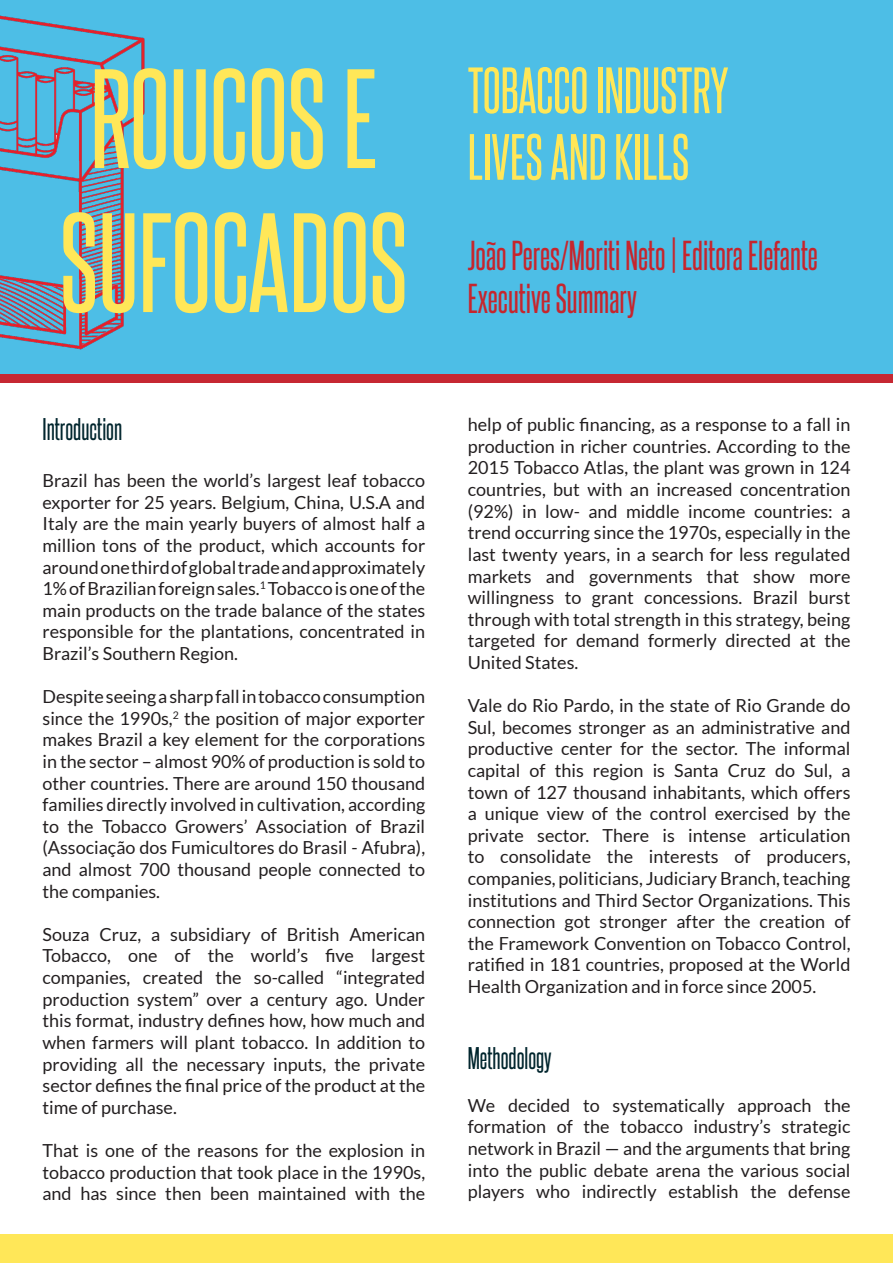
<style>
.page{position:relative;width:893px;height:1263px;background:#fff}
.page>*{position:absolute;margin:0;border:0;box-sizing:border-box;transform-origin:0 0}
.t1{font:120px/144px "Steelfish Rg";color:#ffe758}
.t2{font:55.5px/66.6px "Steelfish Rg";color:#ffe758}
.t3{font:36px/43.2px "Steelfish Rg";color:#c6252d}
.t4{font:27px "Steelfish Rg";color:#00252d}
.t5{font:18px/21.6px "Lato";color:#231f20;text-align:justify}
</style>
<div class="page">
<div style="left:0;top:1234px;width:893px;height:29px;background:#ffe758"></div>
<div style="left:0;top:0;width:893px;height:374px;background:#4dbee6"></div>
<img style="left:0;top:15px;width:145px;height:335px">
<div style="left:0;top:374px;width:893px;height:9px;background:#c62832"></div>
<h1 class="t1" style="left:60px;top:42px;width:349px">ROUCOS E<br>SUFOCADOS</h1>
<h3 class="t4" style="left:43px;top:411px;width:81px">Introduction</h3>
<p class="t5" style="left:43px;top:469px;width:384px">Brazil has been the world’s largest leaf tobacco exporter for 25 years. Belgium, China, U.S.A and Italy are the main yearly buyers of almost half a million tons of the product, which accounts for around one third of global trade and approximately 1% of Brazilian foreign sales.<sup>1</sup> Tobacco is one of the main products on the trade balance of the states responsible for the plantations, concentrated in Brazil’s Southern Region.</p>
<p class="t5" style="left:43px;top:685px;width:384px">Despite seeing a sharp fall in tobacco consumption since the 1990s,<sup>2</sup> the position of major exporter makes Brazil a key element for the corporations in the sector – almost 90% of production is sold to other countries. There are around 150 thousand families directly involved in cultivation, according to the Tobacco Growers’ Association of Brazil (Associação dos Fumicultores do Brasil - Afubra), and almost 700 thousand people connected to the companies.</p>
<p class="t5" style="left:43px;top:923px;width:384px">Souza Cruz, a subsidiary of British American Tobacco, one of the world’s five largest companies, created the so-called “integrated production system” over a century ago. Under this format, industry defines how, how much and when farmers will plant tobacco. In addition to providing all the necessary inputs, the private sector defines the final price of the product at the time of purchase.</p>
<p class="t5" style="left:43px;top:1139px;width:384px">That is one of the reasons for the explosion in tobacco production that took place in the 1990s, and has since then been maintained with the</p>
<h2 class="t2" style="left:468px;top:55px;width:262px">TOBACCO INDUSTRY<br>LIVES AND KILLS</h2>
<h3 class="t3" style="left:468px;top:232px;width:352px">João Peres/Moriti Neto | Editora Elefante<br>Executive Summary</h3>
<p class="t5" style="left:468px;top:413px;width:384px">help of public financing, as a response to a fall in production in richer countries. According to the 2015 Tobacco Atlas, the plant was grown in 124 countries, but with an increased concentration (92%) in low- and middle income countries: a trend occurring since the 1970s, especially in the last twenty years, in a search for less regulated markets and governments that show more willingness to grant concessions. Brazil burst through with total strength in this strategy, being targeted for demand formerly directed at the United States.</p>
<p class="t5" style="left:468px;top:694px;width:384px">Vale do Rio Pardo, in the state of Rio Grande do Sul, becomes stronger as an administrative and productive center for the sector. The informal capital of this region is Santa Cruz do Sul, a town of 127 thousand inhabitants, which offers a unique view of the control exercised by the private sector. There is intense articulation to consolidate the interests of producers, companies, politicians, Judiciary Branch, teaching institutions and Third Sector Organizations. This connection got stronger after the creation of the Framework Convention on Tobacco Control, ratified in 181 countries, proposed at the World Health Organization and in force since 2005.</p>
<h3 class="t4" style="left:468px;top:1040px;width:85px">Methodology</h3>
<p class="t5" style="left:468px;top:1094px;width:384px">We decided to systematically approach the formation of the tobacco industry’s strategic network in Brazil — and the arguments that bring into the public debate arena the various social players who indirectly establish the defense</p>
</div>
